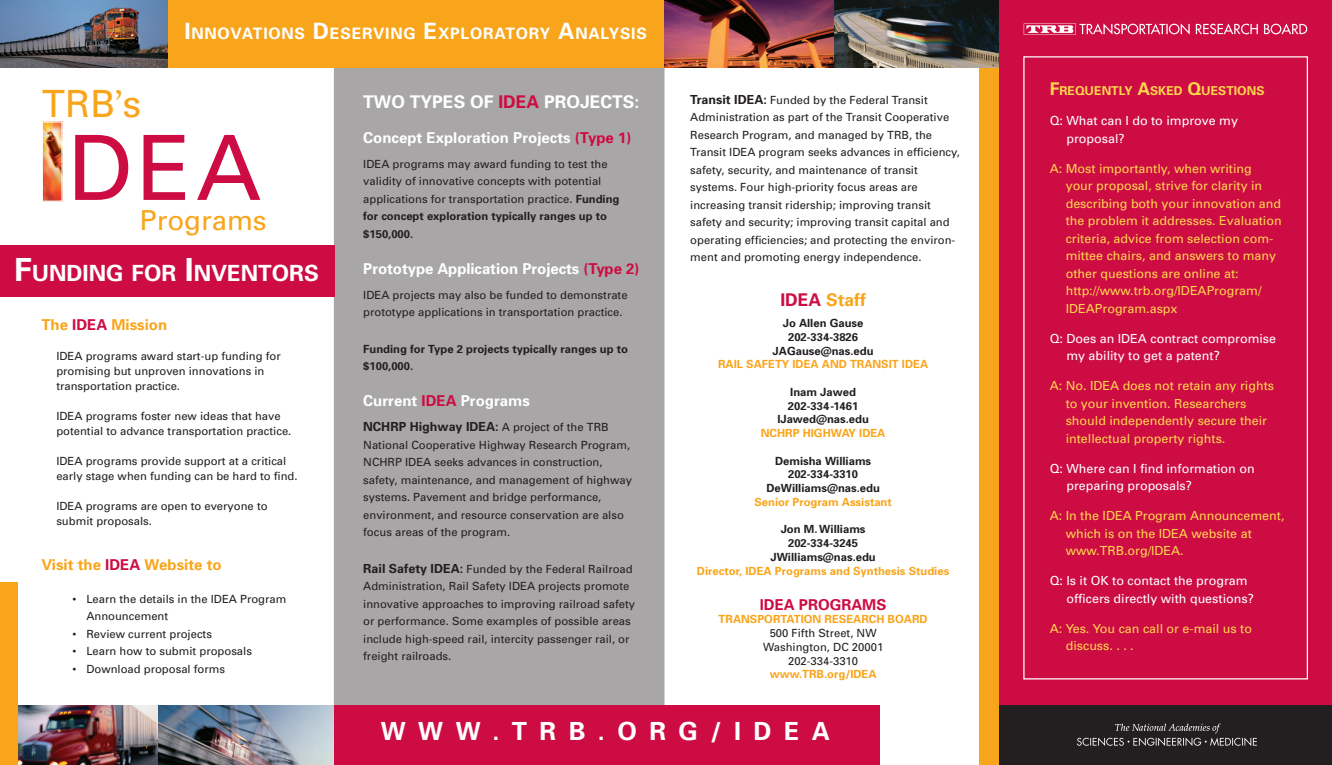
<style>
.page{position:relative;width:1332px;height:765px;background:#fff}
.page>*{position:absolute;margin:0;border:0;box-sizing:border-box;transform-origin:0 0}
.t1{font:90px "Univers";color:#cd0c44}
.t2{font:37.5px "Univers";color:#f9a51b}
.t3{font:27.5px "Univers";color:#f9a51b}
.t4{font:700 25px "Univers";letter-spacing:.5em;color:#fff}
.t5{font:700 22.38px "Univers";color:#fff}
.t6{font:700 17.5px "Univers";color:#fff}
.t7{font:700 17.5px "Univers";color:#f9a51b}
.t8{font:700 15.75px "Univers";letter-spacing:.05em;color:#fff}
.t9{font:700 15px "Univers";color:#fff}
.t10{font:700 15px "Univers";color:#f9a51b}
.t11{font:700 15px "Univers";color:#cd0c44}
.t12{font:12.5px/17.5px "Univers";color:#fed54d}
.t13{font:12.5px/17.5px "Univers";color:#fff}
.t14{font:700 12.5px "Univers";color:#231f20}
.t15{font:700 12.25px "Univers";color:#fed54d}
.t16{font:11.25px/17.5px "Univers";color:#231f20}
.t17{font:700 11.25px/17.5px "Univers";color:#231f20}
.t18{font:700 11.25px "Univers";color:#f9a51b}
.s1{font-size:22.5px}
.s2{font-family:"Adobe Caslon Pro"}
.s3{color:#231f20}
.s4{font-size:31.88px}
.s5{color:#cd0c44}
.s6{font-weight:700}
.s7{font-weight:400;font-size:11.25px}
.s8{font-weight:700;font-size:12.5px}
.s9{font-size:17.5px}
</style>
<div class="page">
<img style="left:158px;top:706px;width:176px;height:59px">
<div style="left:334px;top:67px;width:330px;height:640px;background:#a8a6a6;border:1px solid #a8a6a6"></div>
<div style="left:979px;top:0;width:20px;height:765px;background:#f9a51b"></div>
<div style="left:334px;top:706px;width:545px;height:59px;background:#cd0c44"></div>
<img style="left:17px;top:706px;width:141px;height:59px">
<div style="left:0;top:582px;width:17px;height:183px;background:#f9a51b"></div>
<img style="left:0;top:0;width:168px;height:68px">
<div style="left:168px;top:0;width:496px;height:68px;background:#f9a51b"></div>
<img style="left:665px;top:0;width:334px;height:68px">
<img style="left:44px;top:123px;width:17px;height:77px">
<div style="left:42px;top:121px;width:21px;height:81px;border:1px solid #fff"></div>
<div style="left:999px;top:0;width:333px;height:765px;background:#cd0c44"></div>
<div style="left:1023px;top:56px;width:285px;height:623px;border:1px solid #fff"></div>
<div style="left:999px;top:706px;width:333px;height:59px;background:#231f20"></div>
<svg style="left:1077px;top:724px;width:180px;height:22px"></svg>
<div style="left:0;top:246px;width:335px;height:51px;background:#cd0c44"></div>
<svg style="left:1024px;top:23px;width:283px;height:12px"></svg>
<p class="t8" style="left:185px;top:24px;width:464px"><span class="s1">I</span>NNOVATIONS <span class="s1">D</span>ESERVING <span class="s1">E</span>XPLORATORY <span class="s1">A</span>NALYSIS</p>
<p class="t2" style="left:42px;top:81px;width:100px">TRB<span class="s2">’</span>s</p>
<p class="t1" style="left:42px;top:112px;width:220px"><span class="s3">I</span>DEA</p>
<p class="t3" style="left:140px;top:203px;width:128px">Programs</p>
<p class="t5" style="left:14px;top:259px;width:306px"><span class="s4">F</span>UNDING FOR <span class="s4">I</span>NVENTORS</p>
<p class="t10" style="left:41px;top:315px;width:127px">The <span class="s5">IDEA</span> Mission</p>
<p class="t16" style="left:56px;top:349px;width:226px;line-height:15px">IDEA programs award start-up funding for promising but unproven innovations in transportation practice.</p>
<p class="t16" style="left:56px;top:409px;width:237px;line-height:15px">IDEA programs foster new ideas that have potential to advance transportation practice.</p>
<p class="t16" style="left:56px;top:454px;width:243px;line-height:15px">IDEA programs provide support at a critical early stage when funding can be hard to find.</p>
<p class="t16" style="left:56px;top:499px;width:213px;line-height:15px">IDEA programs are open to everyone to submit proposals.</p>
<p class="t10" style="left:41px;top:555px;width:182px">Visit the <span class="s5">IDEA</span> Website to</p>
<p class="t16" style="left:86px;top:590px;width:202px;text-indent:-14px">• Learn the details in the IDEA Program<br>Announcement</p>
<p class="t16" style="left:73px;top:625px;width:141px">• Review current projects</p>
<p class="t16" style="left:73px;top:643px;width:181px">• Learn how to submit proposals</p>
<p class="t16" style="left:73px;top:660px;width:154px">• Download proposal forms</p>
<p class="t6" style="left:363px;top:90px;width:278px">TWO TYPES OF <span class="s5">IDEA</span> PROJECTS:</p>
<p class="t9" style="left:363px;top:128px;width:270px">Concept Exploration Projects <span class="s5">(Type 1)</span></p>
<p class="t16" style="left:363px;top:155px;width:258px">IDEA programs may award funding to test the validity of innovative concepts with potential applications for transportation practice. <span class="s6">Funding for concept exploration typically ranges up to $150,000.</span></p>
<p class="t9" style="left:363px;top:259px;width:278px">Prototype Application Projects <span class="s5">(Type 2)</span></p>
<p class="t16" style="left:363px;top:286px;width:266px">IDEA projects may also be funded to demonstrate prototype applications in transportation practice.</p>
<p class="t17" style="left:363px;top:340px;width:266px">Funding for Type 2 projects typically ranges up to $100,000.</p>
<p class="t9" style="left:363px;top:392px;width:168px">Current <span class="s5">IDEA</span> Programs</p>
<p class="t14" style="left:363px;top:419px;width:247px">NCHRP Highway IDEA: <span class="s7">A project of the TRB</span></p>
<p class="t16" style="left:363px;top:436px;width:270px">National Cooperative Highway Research Program, NCHRP IDEA seeks advances in construction, safety, maintenance, and management of highway systems. Pavement and bridge performance, environment, and resource conservation are also focus areas of the program.</p>
<p class="t16" style="left:363px;top:560px;width:273px"><span class="s8">Rail Safety IDEA:</span> Funded by the Federal Railroad Administration, Rail Safety IDEA projects promote innovative approaches to improving railroad safety or performance. Some examples of possible areas include high-speed rail, intercity passenger rail, or freight railroads.</p>
<p class="t16" style="left:690px;top:91px;width:271px"><span class="s8">Transit IDEA:</span> Funded by the Federal Transit Administration as part of the Transit Cooperative Research Program, and managed by TRB, the Transit IDEA program seeks advances in efficiency, safety, security, and maintenance of transit systems. Four high-priority focus areas are increasing transit ridership; improving transit safety and security; improving transit capital and operating efficiencies; and protecting the environ&shy;ment and promoting energy independence.</p>
<p class="t7" style="left:780px;top:288px;width:87px"><span class="s5">IDEA</span> Staff</p>
<p class="t17" style="left:783px;top:314px;width:82px">Jo Allen Gause</p>
<p class="t17" style="left:788px;top:328px;width:72px">202-334-3826</p>
<p class="t17" style="left:773px;top:341px;width:102px">JAGause@nas.edu</p>
<p class="t18" style="left:718px;top:357px;width:212px">RAIL SAFETY IDEA AND TRANSIT IDEA</p>
<p class="t17" style="left:790px;top:383px;width:67px">Inam Jawed</p>
<p class="t17" style="left:788px;top:396px;width:72px">202-334-1461</p>
<p class="t17" style="left:777px;top:410px;width:93px">IJawed@nas.edu</p>
<p class="t18" style="left:761px;top:426px;width:126px">NCHRP HIGHWAY IDEA</p>
<p class="t17" style="left:775px;top:451px;width:98px">Demisha Williams</p>
<p class="t17" style="left:788px;top:465px;width:72px">202-334-3310</p>
<p class="t17" style="left:766px;top:479px;width:115px">DeWilliams@nas.edu</p>
<p class="t18" style="left:754px;top:495px;width:139px">Senior Program Assistant</p>
<p class="t17" style="left:781px;top:520px;width:86px">Jon M. Williams</p>
<p class="t17" style="left:788px;top:534px;width:72px">202-334-3245</p>
<p class="t17" style="left:770px;top:548px;width:107px">JWilliams@nas.edu</p>
<p class="t18" style="left:697px;top:563px;width:254px">Director, IDEA Programs and Synthesis Studies</p>
<p class="t11" style="left:760px;top:595px;width:128px">IDEA PROGRAMS</p>
<p class="t18" style="left:719px;top:612px;width:211px">TRANSPORTATION RESEARCH BOARD</p>
<p class="t16" style="left:770px;top:624px;width:108px">500 Fifth Street, NW</p>
<p class="t16" style="left:763px;top:638px;width:122px">Washington, DC 20001</p>
<p class="t16" style="left:788px;top:652px;width:72px">202-334-3310</p>
<p class="t18" style="left:770px;top:667px;width:108px">www.TRB.org/IDEA</p>
<p class="t4" style="left:381px;top:715px;width:451px">WWW.TRB.ORG/IDEA</p>
<p class="t15" style="left:1050px;top:83px;width:216px"><span class="s9">F</span>REQUENTLY <span class="s9">A</span>SKED <span class="s9">Q</span>UESTIONS</p>
<p class="t13" style="left:1066px;top:112px;width:173px;text-indent:-17px">Q: What can I do to improve my proposal?</p>
<p class="t12" style="left:1066px;top:159px;width:218px;text-indent:-16px">A: Most importantly, when writing your proposal, strive for clarity in describing both your innovation and the problem it addresses. Evaluation criteria, advice from selection com&shy;mittee chairs, and answers to many other questions are online at: http://www.trb.org/IDEAProgram/ IDEAProgram.aspx</p>
<p class="t13" style="left:1066px;top:329px;width:211px;text-indent:-17px">Q: Does an IDEA contract compromise my ability to get a patent?</p>
<p class="t12" style="left:1066px;top:377px;width:210px;text-indent:-16px">A: No. IDEA does not retain any rights to your invention. Researchers should independently secure their intellectual property rights.</p>
<p class="t13" style="left:1066px;top:459px;width:190px;text-indent:-17px">Q: Where can I find information on preparing proposals?</p>
<p class="t12" style="left:1066px;top:507px;width:220px;text-indent:-16px">A: In the IDEA Program Announcement, which is on the IDEA website at www.TRB.org/IDEA.</p>
<p class="t13" style="left:1066px;top:572px;width:189px;text-indent:-17px">Q: Is it OK to contact the program officers directly with questions?</p>
<p class="t12" style="left:1066px;top:619px;width:188px;text-indent:-16px">A: Yes. You can call or e-mail us to discuss. . . .</p>
</div>
